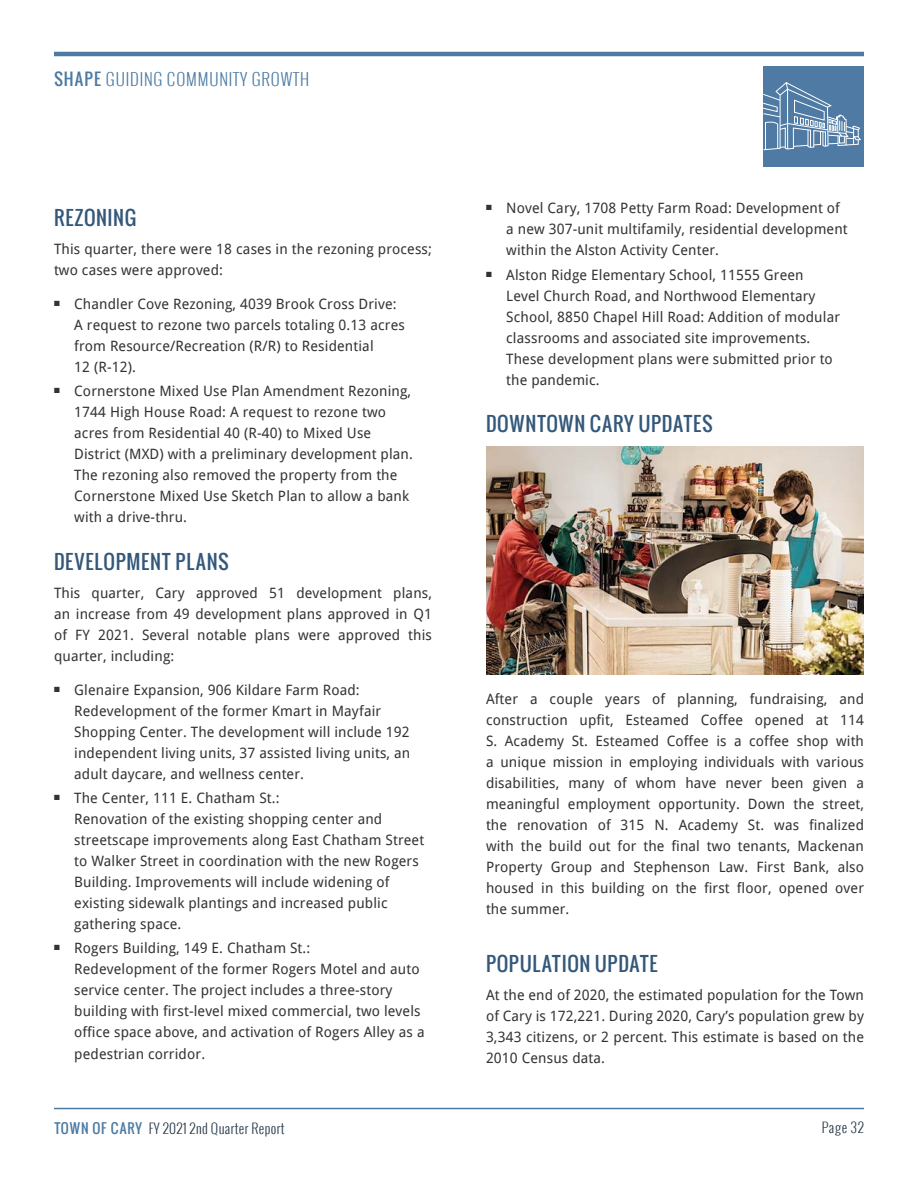
<style>
.page{position:relative;width:918px;height:1188px;background:#fff}
.page>*{position:absolute;margin:0;border:0;box-sizing:border-box;transform-origin:0 0}
.t1{font:19.5px "Oswald";letter-spacing:.025em;color:#34587a}
.t2{font:300 16.5px "Oswald";letter-spacing:.05em;color:#4c7aa3}
.t3{font:14.25px/21px "Droid Sans";letter-spacing:.01em;color:#333}
.t4{font:300 13.5px "Oswald";letter-spacing:.025em;color:#273847}
.s1{font-weight:400}
.s2{font-weight:400;color:#4c7aa3}
</style>
<div class="page">
<div style="left:764px;top:67px;width:100px;height:100px;background:#4e7aa3"></div>
<svg style="left:764px;top:82px;width:97px;height:69px"></svg>
<hr style="left:54px;top:1108px;width:810px;height:1px;background:#4c7aa3">
<hr style="left:54px;top:52px;width:810px;height:4px;background:#4c7aa3">
<img style="left:486px;top:447px;width:378px;height:227px">
<p class="t2" style="left:54px;top:68px;width:257px"><span class="s1">SHAPE</span> GUIDING COMMUNITY GROWTH</p>
<h1 class="t1" style="left:54px;top:203px;width:84px">REZONING</h1>
<p class="t3" style="left:54px;top:237px;width:380px">This quarter, there were 18 cases in the rezoning process; two cases were approved:</p>
<p class="t3" style="left:74px;top:293px;width:332px;text-indent:-20px">■ Chandler Cove Rezoning, 4039 Brook Cross Drive:<br>A request to rezone two parcels totaling 0.13 acres from Resource/Recreation (R/R) to Residential<br>12 (R-12).</p>
<p class="t3" style="left:74px;top:380px;width:340px;text-indent:-20px">■ Cornerstone Mixed Use Plan Amendment Rezoning, 1744 High House Road: A request to rezone two acres from Residential 40 (R-40) to Mixed Use District (MXD) with a preliminary development plan.<br>The rezoning also removed the property from the Cornerstone Mixed Use Sketch Plan to allow a bank with a drive-thru.</p>
<h1 class="t1" style="left:54px;top:546px;width:177px">DEVELOPMENT PLANS</h1>
<p class="t3" style="left:54px;top:581px;width:380px;text-align:justify">This quarter, Cary approved 51 development plans, an increase from 49 development plans approved in Q1 of FY 2021. Several notable plans were approved this quarter, including:</p>
<p class="t3" style="left:74px;top:679px;width:338px;text-indent:-20px">■ Glenaire Expansion, 906 Kildare Farm Road:<br>Redevelopment of the former Kmart in Mayfair Shopping Center. The development will include 192 independent living units, 37 assisted living units, an adult daycare, and wellness center.</p>
<p class="t3" style="left:74px;top:787px;width:352px;text-indent:-20px">■ The Center, 111 E. Chatham St.:<br>Renovation of the existing shopping center and streetscape improvements along East Chatham Street to Walker Street in coordination with the new Rogers Building. Improvements will include widening of existing sidewalk plantings and increased public gathering space.</p>
<p class="t3" style="left:74px;top:937px;width:352px;text-indent:-20px">■ Rogers Building, 149 E. Chatham St.:<br>Redevelopment of the former Rogers Motel and auto service center. The project includes a three-story building with first-level mixed commercial, two levels office space above, and activation of Rogers Alley as a pedestrian corridor.</p>
<p class="t3" style="left:506px;top:197px;width:343px;text-indent:-20px">■ Novel Cary, 1708 Petty Farm Road: Development of a new 307-unit multifamily, residential development within the Alston Activity Center.</p>
<p class="t3" style="left:506px;top:264px;width:335px;text-indent:-20px">■ Alston Ridge Elementary School, 11555 Green Level Church Road, and Northwood Elementary School, 8850 Chapel Hill Road: Addition of modular classrooms and associated site improvements.<br>These development plans were submitted prior to the pandemic.</p>
<h1 class="t1" style="left:486px;top:409px;width:229px">DOWNTOWN CARY UPDATES</h1>
<p class="t3" style="left:486px;top:688px;width:380px;text-align:justify">After a couple years of planning, fundraising, and construction upfit, Esteamed Coffee opened at 114<br>S. Academy St. Esteamed Coffee is a coffee shop with a unique mission in employing individuals with various disabilities, many of whom have never been given a meaningful employment opportunity. Down the street, the renovation of 315 N. Academy St. was finalized with the build out for the final two tenants, Mackenan Property Group and Stephenson Law. First Bank, also housed in this building on the first floor, opened over the summer.</p>
<h1 class="t1" style="left:486px;top:949px;width:174px">POPULATION UPDATE</h1>
<p class="t3" style="left:486px;top:984px;width:380px;text-align:justify">At the end of 2020, the estimated population for the Town of Cary is 172,221. During 2020, Cary’s population grew by 3,343 citizens, or 2 percent. This estimate is based on the 2010 Census data.</p>
<p class="t4" style="left:54px;top:1119px;width:232px"><span class="s2">TOWN OF CARY</span> FY 2021 2nd Quarter Report</p>
<p class="t4" style="left:822px;top:1118px;width:44px">Page 32</p>
</div>
